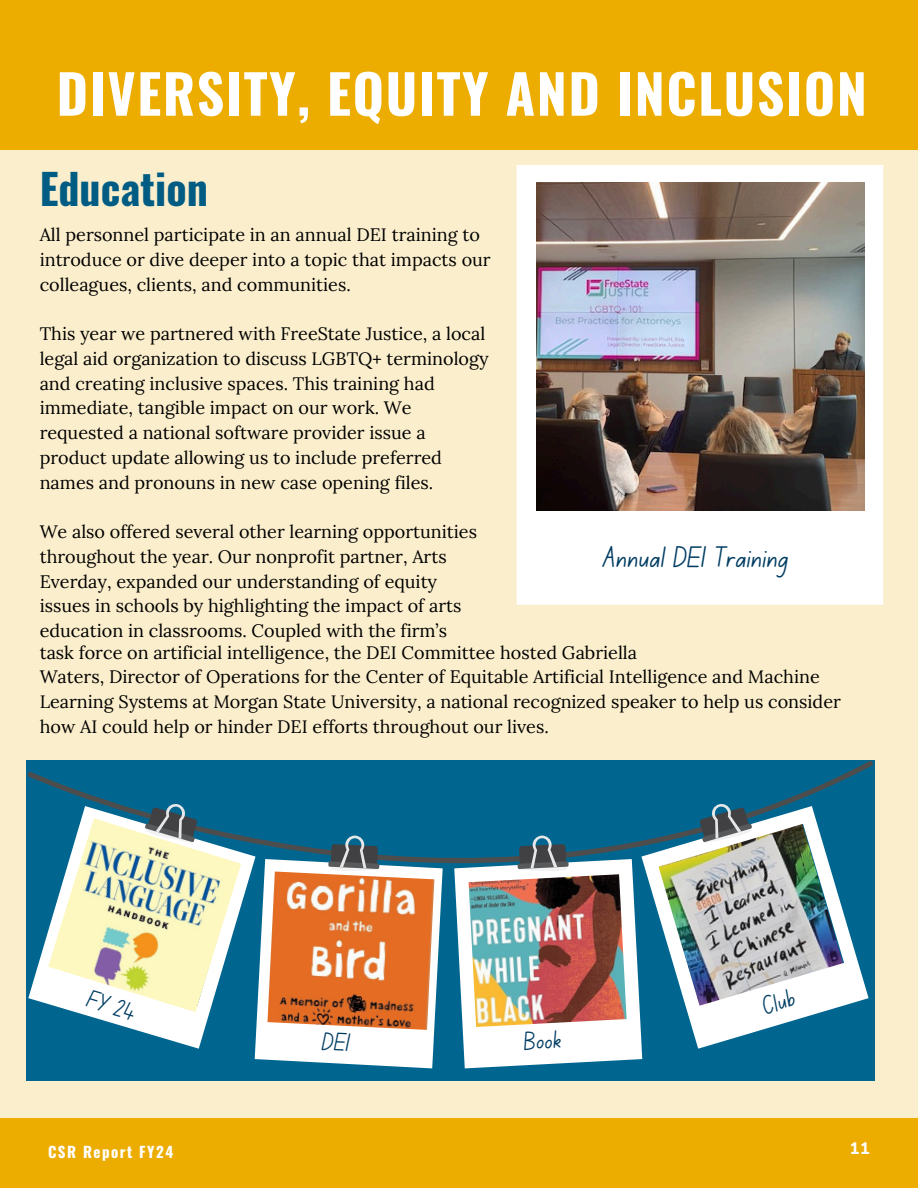
<style>
.page{position:relative;width:918px;height:1188px;background:#fff}
.page>*{position:absolute;margin:0;border:0;box-sizing:border-box;transform-origin:0 0}
.t1{font:700 53.7px "Oswald";letter-spacing:.03em;color:#fff}
.t2{font:700 42px "Oswald";color:#005c83}
.t3{font:30px "Canva School Font";color:#003d62}
.t4{font:25.5px "Canva School Font";color:#003d62}
.t5{font:18px/24.8px "Lora";color:#000}
.t6{font:700 15px "Oswald";letter-spacing:.1em;color:#fff}
.t7{font:700 15px "Cooper Hewitt";color:#fff}
</style>
<div class="page">
<div style="left:0;top:150px;width:918px;height:968px;background:#fbeecc"></div>
<div style="left:0;top:0;width:918px;height:149px;background:#ecac00"></div>
<div style="left:0;top:1118px;width:918px;height:70px;background:#ecac00"></div>
<div style="left:26px;top:760px;width:848px;height:321px;background:#006690"></div>
<svg style="left:27px;top:760px;width:846px;height:103px"></svg>
<svg style="left:28px;top:806px;width:228px;height:243px"></svg>
<svg style="left:145px;top:803px;width:52px;height:15px"></svg>
<img style="left:641px;top:806px;width:228px;height:243px">
<svg style="left:700px;top:803px;width:52px;height:40px"></svg>
<img style="left:454px;top:835px;width:188px;height:233px">
<img style="left:48px;top:818px;width:193px;height:194px">
<div style="left:517px;top:165px;width:366px;height:440px;background:#fff"></div>
<img style="left:536px;top:182px;width:329px;height:329px">
<svg style="left:255px;top:835px;width:188px;height:233px"></svg>
<h1 class="t1" style="left:57px;top:52px;width:812px">DIVERSITY, EQUITY AND INCLUSION</h1>
<h2 class="t2" style="left:40px;top:156px;width:170px">Education</h2>
<p class="t5" style="left:40px;top:222px;width:453px">All personnel participate in an annual DEI training to introduce or dive deeper into a topic that impacts our colleagues, clients, and communities.</p>
<p class="t5" style="left:40px;top:321px;width:450px">This year we partnered with FreeState Justice, a local legal aid organization to discuss LGBTQ+ terminology and creating inclusive spaces. This training had immediate, tangible impact on our work. We requested a national software provider issue a product update allowing us to include preferred names and pronouns in new case opening files.</p>
<p class="t5" style="left:40px;top:519px;width:439px">We also offered several other learning opportunities throughout the year. Our nonprofit partner, Arts Everday, expanded our understanding of equity issues in schools by highlighting the impact of arts education in classrooms. Coupled with the firm’s</p>
<h3 class="t3" style="left:604px;top:544px;width:187px">Annual DEI Training</h3>
<p class="t5" style="left:40px;top:640px;width:803px">task force on artificial intelligence, the DEI Committee hosted Gabriella<br>Waters, Director of Operations for the Center of Equitable Artificial Intelligence and Machine Learning Systems at Morgan State University, a national recognized speaker to help us consider how AI could help or hinder DEI efforts throughout our lives.</p>
<h3 class="t4" style="left:91px;top:988px;width:51px;rotate:17deg">FY 24</h3>
<h3 class="t4" style="left:523px;top:1031px;width:39px;rotate:-4deg">Book</h3>
<h3 class="t4" style="left:759px;top:997px;width:34px;rotate:-20deg">Club</h3>
<p class="t6" style="left:48px;top:1140px;width:127px">CSR Report FY24</p>
<p class="t7" style="left:850px;top:1143px;width:21px">11</p>
</div>
